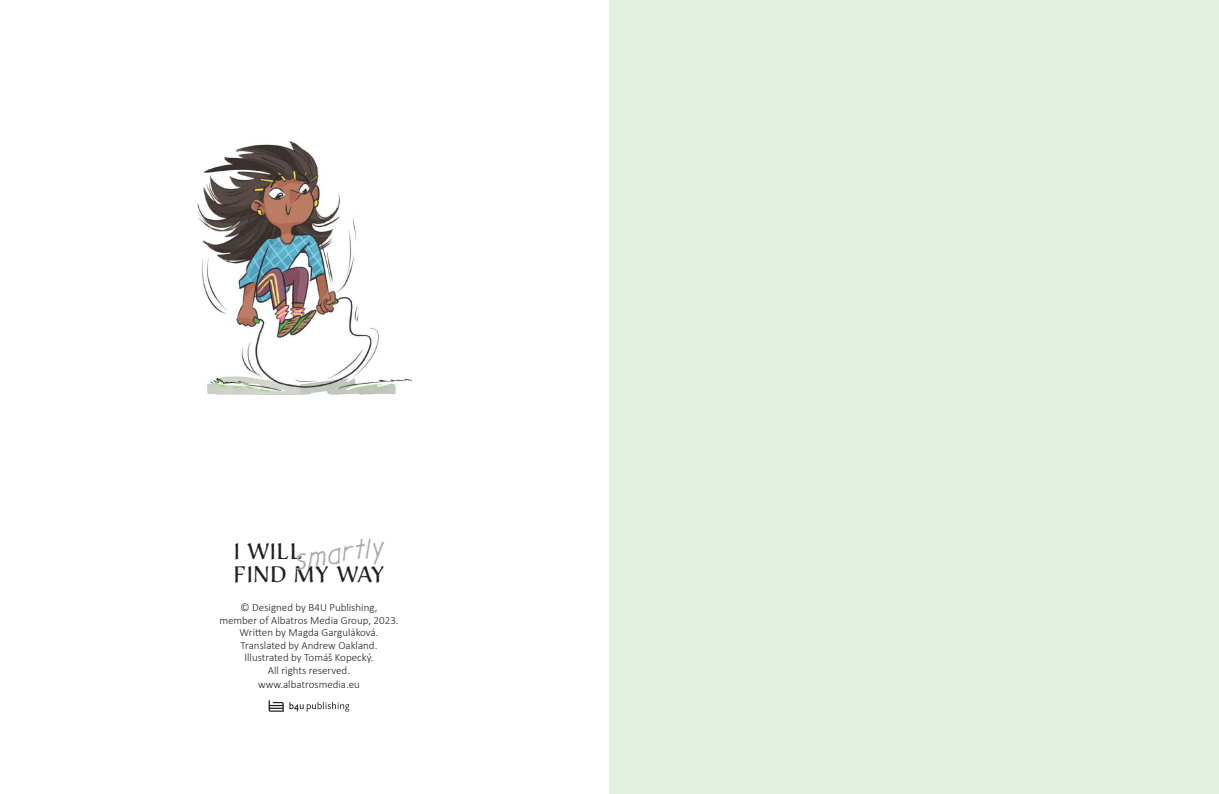
<style>
.page{position:relative;width:1219px;height:794px;background:#fff}
.page>*{position:absolute;margin:0;border:0;box-sizing:border-box;transform-origin:0 0}
.t1{font:italic 27.2px "Gargle Rg";color:#a8a9ad}
.t2{font:22.4px/23.8px "Adorn Roman";letter-spacing:.04em;color:#231f20}
.t3{font:300 11px/12.5px "Calibri";color:#231f20;text-align:center}
</style>
<div class="page">
<img style="left:197px;top:142px;width:214px;height:252px">
<div style="left:609px;top:0;width:610px;height:794px;background:#e2f0df"></div>
<svg style="left:269px;top:700px;width:80px;height:11px"></svg>
<h1 class="t1" style="left:291px;top:544px;width:91px;rotate:-9deg">smartly</h1>
<h2 class="t2" style="left:234px;top:539px;width:152px">I WILL<br>FIND MY WAY</h2>
<p class="t3" style="left:219px;top:601px;width:181px">© Designed by B4U Publishing,<br>member of Albatros Media Group, 2023.<br>Written by Magda Garguláková.<br>Translated by Andrew Oakland.<br>Illustrated by Tomáš Kopecký.<br>All rights reserved.</p>
<p class="t3" style="left:258px;top:677px;width:103px">www.albatrosmedia.eu</p>
</div>
